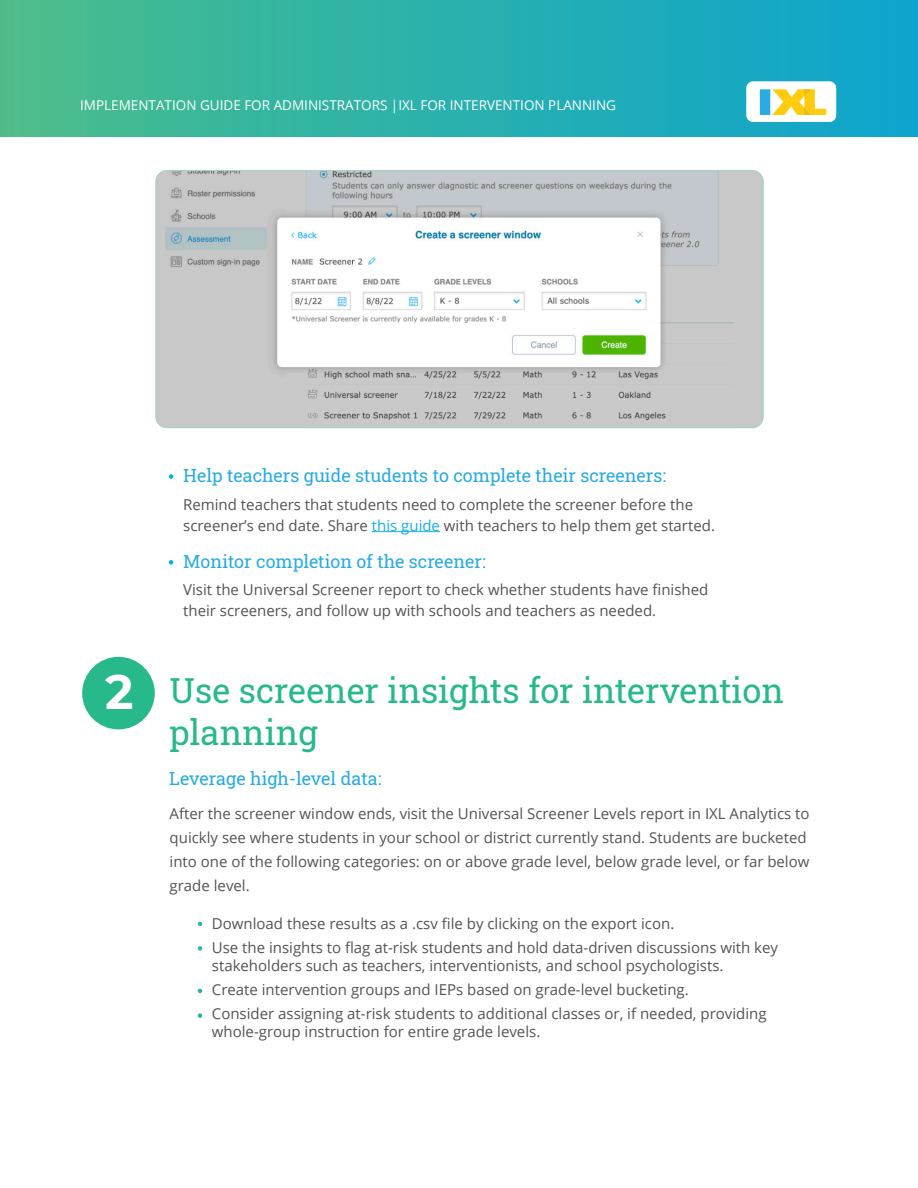
<style>
.page{position:relative;width:918px;height:1188px;background:#fff}
.page>*{position:absolute;margin:0;border:0;box-sizing:border-box;transform-origin:0 0}
.t1{font:700 48px "Montserrat";color:#fff}
.t2{font:34.5px/41.4px "Roboto Slab";color:#27b88b}
.Blue_bullet{font:18px "Roboto Slab";color:#29abe2}
.t3{font:15px/24px "Open Sans";color:#535353}
.t4{font:13.5px "Open Sans";color:#fff}
.s1{color:#13aee2}
</style>
<div class="page">
<div style="left:0;top:0;width:918px;height:136px;background:linear-gradient(to right,#4bbd8b,#0ba4d0)"></div>
<div style="left:746px;top:81px;width:90px;height:41px;background:#fff;border-radius:7px"></div>
<div style="left:760px;top:89px;width:10px;height:26px;background:#2aabe1"></div>
<svg style="left:772px;top:89px;width:54px;height:26px"></svg>
<hr style="left:372px;top:531px;width:68px;height:1px;background:#13aee2">
<svg style="left:169px;top:474px;width:4px;height:5px"></svg>
<svg style="left:169px;top:560px;width:4px;height:5px"></svg>
<img style="left:156px;top:171px;width:607px;height:257px">
<div style="left:156px;top:170px;width:608px;height:258px;border:1px solid #9cd5c2;border-radius:11px"></div>
<div style="left:82px;top:657px;width:73px;height:72px;background:#27b88b;border-radius:50%"></div>
<svg style="left:198px;top:922px;width:4px;height:4px"></svg>
<svg style="left:198px;top:946px;width:4px;height:5px"></svg>
<svg style="left:198px;top:989px;width:4px;height:4px"></svg>
<svg style="left:198px;top:1013px;width:4px;height:5px"></svg>
<p class="t4" style="left:80px;top:96px;width:537px">IMPLEMENTATION GUIDE FOR ADMINISTRATORS |IXL FOR INTERVENTION PLANNING</p>
<p class="Blue_bullet" style="left:183px;top:463px;width:484px">Help teachers guide students to complete their screeners:</p>
<p class="t3" style="left:183px;top:493px;width:533px;line-height:21px">Remind teachers that students need to complete the screener before the screener’s end date. Share <span class="s1">this guide</span> with teachers to help them get started.</p>
<p class="Blue_bullet" style="left:183px;top:549px;width:304px">Monitor completion of the screener:</p>
<p class="t1" style="left:105px;top:657px;width:30px">2</p>
<p class="t3" style="left:183px;top:579px;width:527px;line-height:21px">Visit the Universal Screener report to check whether students have finished their screeners, and follow up with schools and teachers as needed.</p>
<p class="t2" style="left:170px;top:669px;width:616px">Use screener insights for intervention planning</p>
<p class="Blue_bullet" style="left:169px;top:766px;width:214px">Leverage high-level data:</p>
<p class="t3" style="left:170px;top:802px;width:642px">After the screener window ends, visit the Universal Screener Levels report in IXL Analytics to quickly see where students in your school or district currently stand. Students are bucketed into one of the following categories: on or above grade level, below grade level, or far below grade level.</p>
<p class="t3" style="left:212px;top:912px;width:464px">Download these results as a .csv file by clicking on the export icon.</p>
<p class="t3" style="left:212px;top:936px;width:568px">Use the insights to flag at-risk students and hold data-driven discussions with key</p>
<p class="t3" style="left:212px;top:954px;width:513px">stakeholders such as teachers, interventionists, and school psychologists.</p>
<p class="t3" style="left:212px;top:978px;width:478px">Create intervention groups and IEPs based on grade-level bucketing.</p>
<p class="t3" style="left:212px;top:1002px;width:556px">Consider assigning at-risk students to additional classes or, if needed, providing</p>
<p class="t3" style="left:212px;top:1020px;width:330px">whole-group instruction for entire grade levels.</p>
</div>
